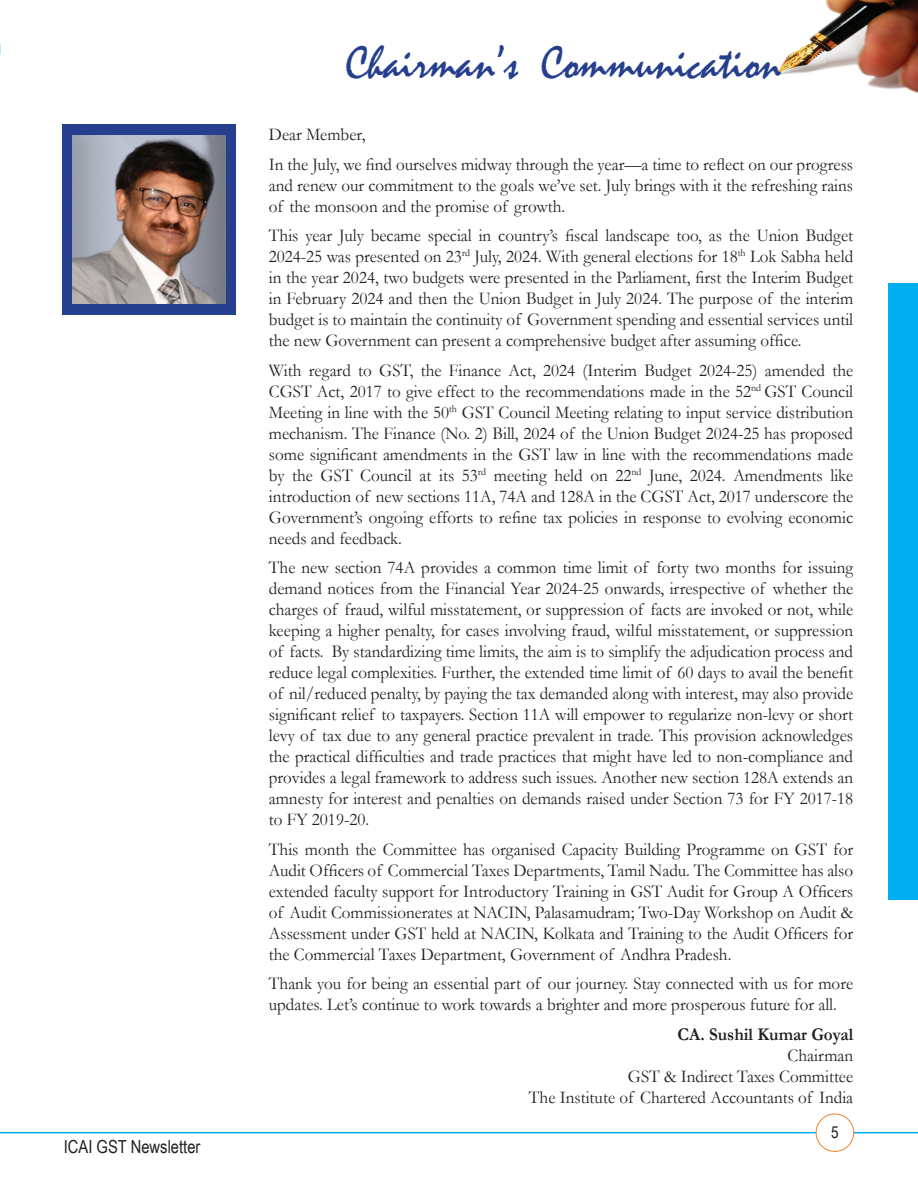
<style>
.page{position:relative;width:918px;height:1188px;background:#fff}
.page>*{position:absolute;margin:0;border:0;box-sizing:border-box;transform-origin:0 0}
.t1{font:48px "Mistral";color:#253f8e;scale:.95 1}
.t2{font:18px/21px "Garamond";color:#231f20;text-align:justify;scale:.95 1}
.t3{font:700 18px "Garamond";color:#231f20;scale:.95 1}
.t4{font:18px "Arial Narrow";color:#231f20}
.t5{font:16.5px "Arial Narrow";color:#231f20}
</style>
<div class="page">
<hr style="left:0;top:1132px;width:918px;height:1px;background:#00aeef">
<div style="left:888px;top:283px;width:30px;height:616px;background:#00aeef"></div>
<div style="left:816px;top:1114px;width:38px;height:37px;background:#fff;border-radius:50%"></div>
<div style="left:816px;top:1114px;width:38px;height:38px;border:1px solid #f58229;border-radius:50%"></div>
<img style="left:775px;top:0;width:143px;height:93px">
<div style="left:62px;top:124px;width:173px;height:191px;background:#253f8e"></div>
<img style="left:72px;top:136px;width:153px;height:167px">
<p class="t4" style="left:64px;top:1134px;width:138px">ICAI GST Newsletter</p>
<h1 class="t1" style="left:346px;top:33px;width:460px">Chairman’s Communication</h1>
<p class="t2" style="left:269px;top:119px;width:617px;line-height:29.5px">Dear Member,<br>In the July, we find ourselves midway through the year—a time to reflect on our progress</p>
<p class="t2" style="left:269px;top:174px;width:617px">and renew our commitment to the goals we’ve set. July brings with it the refreshing rains of the monsoon and the promise of growth.</p>
<p class="t2" style="left:269px;top:225px;width:617px">This year July became special in country’s fiscal landscape too, as the Union Budget 2024-25 was presented on 23<sup>rd</sup> July, 2024. With general elections for 18<sup>th</sup> Lok Sabha held in the year 2024, two budgets were presented in the Parliament, first the Interim Budget in February 2024 and then the Union Budget in July 2024. The purpose of the interim budget is to maintain the continuity of Government spending and essential services until the new Government can present a comprehensive budget after assuming office.</p>
<p class="t2" style="left:269px;top:359px;width:617px">With regard to GST, the Finance Act, 2024 (Interim Budget 2024-25) amended the CGST Act, 2017 to give effect to the recommendations made in the 52<sup>nd</sup> GST Council Meeting in line with the 50<sup>th</sup> GST Council Meeting relating to input service distribution mechanism. The Finance (No. 2) Bill, 2024 of the Union Budget 2024-25 has proposed some significant amendments in the GST law in line with the recommendations made by the GST Council at its 53<sup>rd</sup> meeting held on 22<sup>nd</sup> June, 2024. Amendments like introduction of new sections 11A, 74A and 128A in the CGST Act, 2017 underscore the Government’s ongoing efforts to refine tax policies in response to evolving economic needs and feedback.</p>
<p class="t2" style="left:269px;top:557px;width:617px">The new section 74A provides a common time limit of forty two months for issuing demand notices from the Financial Year 2024-25 onwards, irrespective of whether the charges of fraud, wilful misstatement, or suppression of facts are invoked or not, while keeping a higher penalty, for cases involving fraud, wilful misstatement, or suppression of facts. By standardizing time limits, the aim is to simplify the adjudication process and reduce legal complexities. Further, the extended time limit of 60 days to avail the benefit of nil/reduced penalty, by paying the tax demanded along with interest, may also provide significant relief to taxpayers. Section 11A will empower to regularize non-levy or short levy of tax due to any general practice prevalent in trade. This provision acknowledges the practical difficulties and trade practices that might have led to non-compliance and provides a legal framework to address such issues. Another new section 128A extends an amnesty for interest and penalties on demands raised under Section 73 for FY 2017-18 to FY 2019-20.</p>
<p class="t2" style="left:269px;top:838px;width:617px">This month the Committee has organised Capacity Building Programme on GST for Audit Officers of Commercial Taxes Departments, Tamil Nadu. The Committee has also extended faculty support for Introductory Training in GST Audit for Group A Officers of Audit Commissionerates at NACIN, Palasamudram; Two-Day Workshop on Audit &amp; Assessment under GST held at NACIN, Kolkata and Training to the Audit Officers for the Commercial Taxes Department, Government of Andhra Pradesh.</p>
<p class="t2" style="left:269px;top:973px;width:617px">Thank you for being an essential part of our journey. Stay connected with us for more updates. Let’s continue to work towards a brighter and more prosperous future for all.</p>
<p class="t3" style="left:678px;top:1022px;width:186px">CA. Sushil Kumar Goyal</p>
<p class="t2" style="left:529px;top:1044px;width:343px;text-align:right">Chairman<br>GST &amp; Indirect Taxes Committee<br>The Institute of Chartered Accountants of India</p>
<p class="t5" style="left:831px;top:1120px;width:9px">5</p>
</div>
